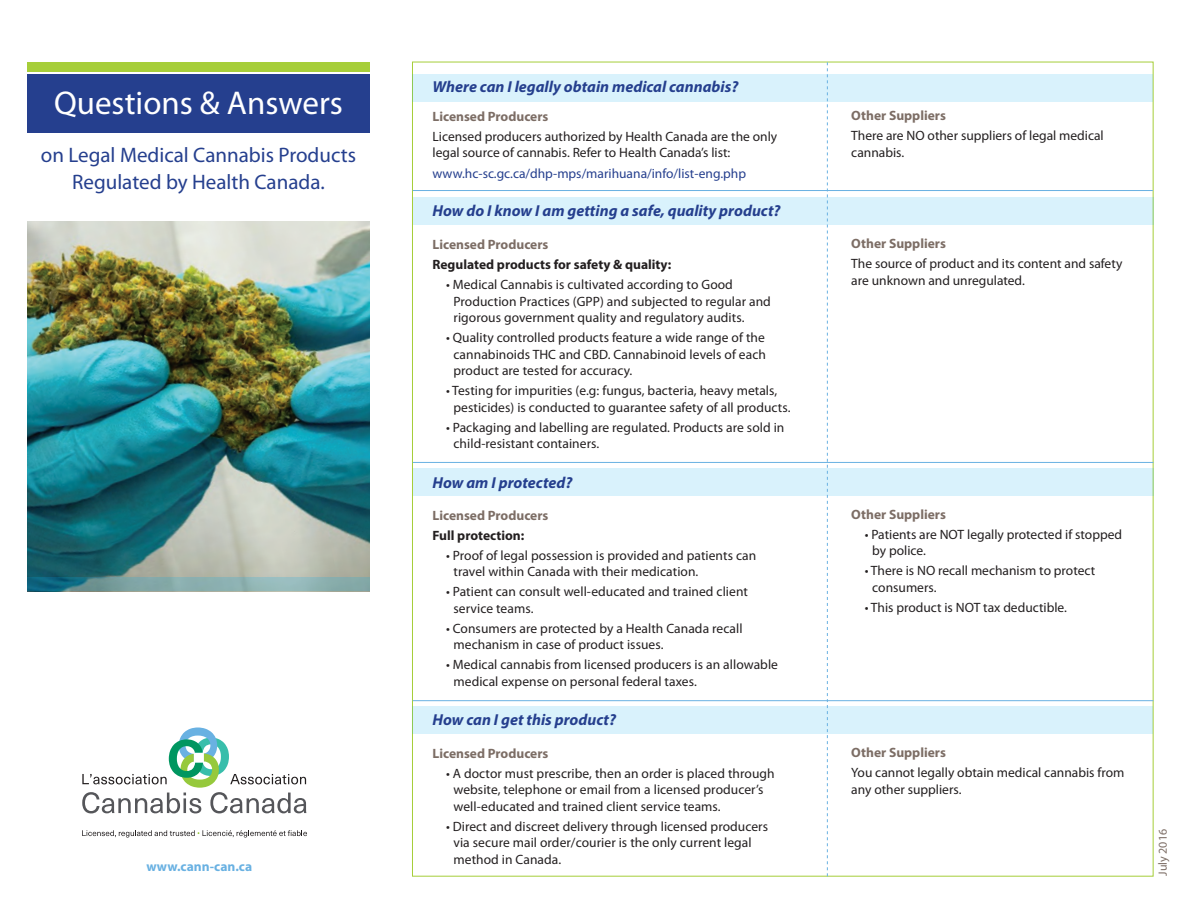
<style>
.page{position:relative;width:1189px;height:919px;background:#fff}
.page>*{position:absolute;margin:0;border:0;box-sizing:border-box;transform-origin:0 0}
.t1{font:33px "Myriad Pro";color:#fff}
.t2{font:21px/27px "Myriad Pro";color:#253f8e;text-align:center}
.t3{font:italic 700 15.9px "Myriad Pro";color:#253f8e}
.t4{font:13.5px/16.5px "Myriad Pro";letter-spacing:.005em;color:#231f20}
.t5{font:700 13.5px "Myriad Pro";color:#7c6d65}
.t6{font:13.5px "Myriad Pro";color:#253f8e}
.t7{font:700 13.5px "Myriad Pro";color:#231f20}
.t8{font:700 13.5px "Myriad Pro";letter-spacing:.005em;color:#69b1e2}
.t9{font:12px "Myriad Pro";color:#7c6d65}
</style>
<div class="page">
<div style="left:412px;top:75px;width:740px;height:27px;background:#d9f2fc"></div>
<svg style="left:82px;top:727px;width:224px;height:86px"></svg>
<svg style="left:82px;top:830px;width:225px;height:7px"></svg>
<div style="left:412px;top:197px;width:741px;height:27px;background:#d9f2fc"></div>
<hr style="left:412px;top:190px;width:740px;height:1px;background:#69b1e2">
<div style="left:412px;top:468px;width:741px;height:27px;background:#d9f2fc"></div>
<hr style="left:412px;top:462px;width:741px;height:1px;background:#69b1e2">
<div style="left:412px;top:706px;width:740px;height:27px;background:#d9f2fc"></div>
<hr style="left:412px;top:700px;width:741px;height:1px;background:#69b1e2">
<svg style="left:826px;top:62px;width:1px;height:814px"></svg>
<img style="left:27px;top:222px;width:343px;height:355px">
<svg style="left:27px;top:577px;width:343px;height:14px;background:#74a0a4"></svg>
<div style="left:27px;top:74px;width:343px;height:58px;background:#253f8e"></div>
<div style="left:27px;top:62px;width:343px;height:9px;background:#a6ce39"></div>
<p class="t1" style="left:54px;top:85px;width:290px">Questions &amp; Answers</p>
<p class="t2" style="left:41px;top:142px;width:316px">on Legal Medical Cannabis Products<br>Regulated by Health Canada.</p>
<p class="t8" style="left:146px;top:857px;width:107px">www.cann-can.ca</p>
<p class="t3" style="left:432px;top:77px;width:307px">Where can I legally obtain medical cannabis?</p>
<p class="t5" style="left:432px;top:108px;width:117px">Licensed Producers</p>
<p class="t4" style="left:432px;top:128px;width:346px">Licensed producers authorized by Health Canada are the only legal source of cannabis. Refer to Health Canada’s list:</p>
<p class="t6" style="left:432px;top:165px;width:315px">www.hc-sc.gc.ca/dhp-mps/marihuana/info/list-eng.php</p>
<p class="t3" style="left:432px;top:200px;width:349px">How do I know I am getting a safe, quality product?</p>
<p class="t5" style="left:432px;top:235px;width:117px">Licensed Producers</p>
<p class="t7" style="left:432px;top:255px;width:240px">Regulated products for safety &amp; quality:</p>
<p class="t4" style="left:453px;top:276px;width:319px;text-indent:-8px">• Medical Cannabis is cultivated according to Good<br>Production Practices (GPP) and subjected to regular and rigorous government quality and regulatory audits.</p>
<p class="t4" style="left:453px;top:329px;width:314px;text-align:justify;text-indent:-8px">• Quality controlled products feature a wide range of the cannabinoids THC and CBD. Cannabinoid levels of each product are tested for accuracy.</p>
<p class="t4" style="left:453px;top:382px;width:338px;text-indent:-8px">• Testing for impurities (e.g: fungus, bacteria, heavy metals, pesticides) is conducted to guarantee safety of all products.</p>
<p class="t4" style="left:453px;top:419px;width:332px;text-indent:-8px">• Packaging and labelling are regulated. Products are sold in child-resistant containers.</p>
<p class="t3" style="left:432px;top:472px;width:141px">How am I protected?</p>
<p class="t5" style="left:432px;top:506px;width:117px">Licensed Producers</p>
<p class="t7" style="left:432px;top:526px;width:93px">Full protection:</p>
<p class="t4" style="left:453px;top:547px;width:304px;text-indent:-8px">• Proof of legal possession is provided and patients can travel within Canada with their medication.</p>
<p class="t4" style="left:453px;top:583px;width:296px;text-indent:-8px">• Patient can consult well-educated and trained client service teams.</p>
<p class="t4" style="left:453px;top:620px;width:290px;text-indent:-8px">• Consumers are protected by a Health Canada recall mechanism in case of product issues.</p>
<p class="t4" style="left:453px;top:656px;width:326px;text-indent:-8px">• Medical cannabis from licensed producers is an allowable medical expense on personal federal taxes.</p>
<p class="t3" style="left:432px;top:709px;width:185px">How can I get this product?</p>
<p class="t5" style="left:432px;top:744px;width:117px">Licensed Producers</p>
<p class="t4" style="left:453px;top:765px;width:322px;text-indent:-8px">• A doctor must prescribe, then an order is placed through website, telephone or email from a licensed producer’s well-educated and trained client service teams.</p>
<p class="t4" style="left:453px;top:818px;width:316px;text-indent:-8px">• Direct and discreet delivery through licensed producers via secure mail order/courier is the only current legal method in Canada.</p>
<p class="t5" style="left:851px;top:107px;width:96px">Other Suppliers</p>
<p class="t4" style="left:851px;top:128px;width:254px">There are NO other suppliers of legal medical cannabis.</p>
<p class="t5" style="left:851px;top:235px;width:96px">Other Suppliers</p>
<p class="t4" style="left:851px;top:256px;width:272px">The source of product and its content and safety are unknown and unregulated.</p>
<p class="t5" style="left:851px;top:505px;width:96px">Other Suppliers</p>
<p class="t4" style="left:872px;top:526px;width:251px;text-indent:-8px">• Patients are NOT legally protected if stopped by police.</p>
<p class="t4" style="left:872px;top:563px;width:224px;text-indent:-8px">• There is NO recall mechanism to protect consumers.</p>
<p class="t4" style="left:864px;top:599px;width:203px">• This product is NOT tax deductible.</p>
<p class="t5" style="left:851px;top:743px;width:96px">Other Suppliers</p>
<p class="t4" style="left:851px;top:764px;width:274px">You cannot legally obtain medical cannabis from any other suppliers.</p>
<p class="t9" style="left:1155px;top:875px;width:48px;rotate:-90deg">July 2016</p>
</div>
